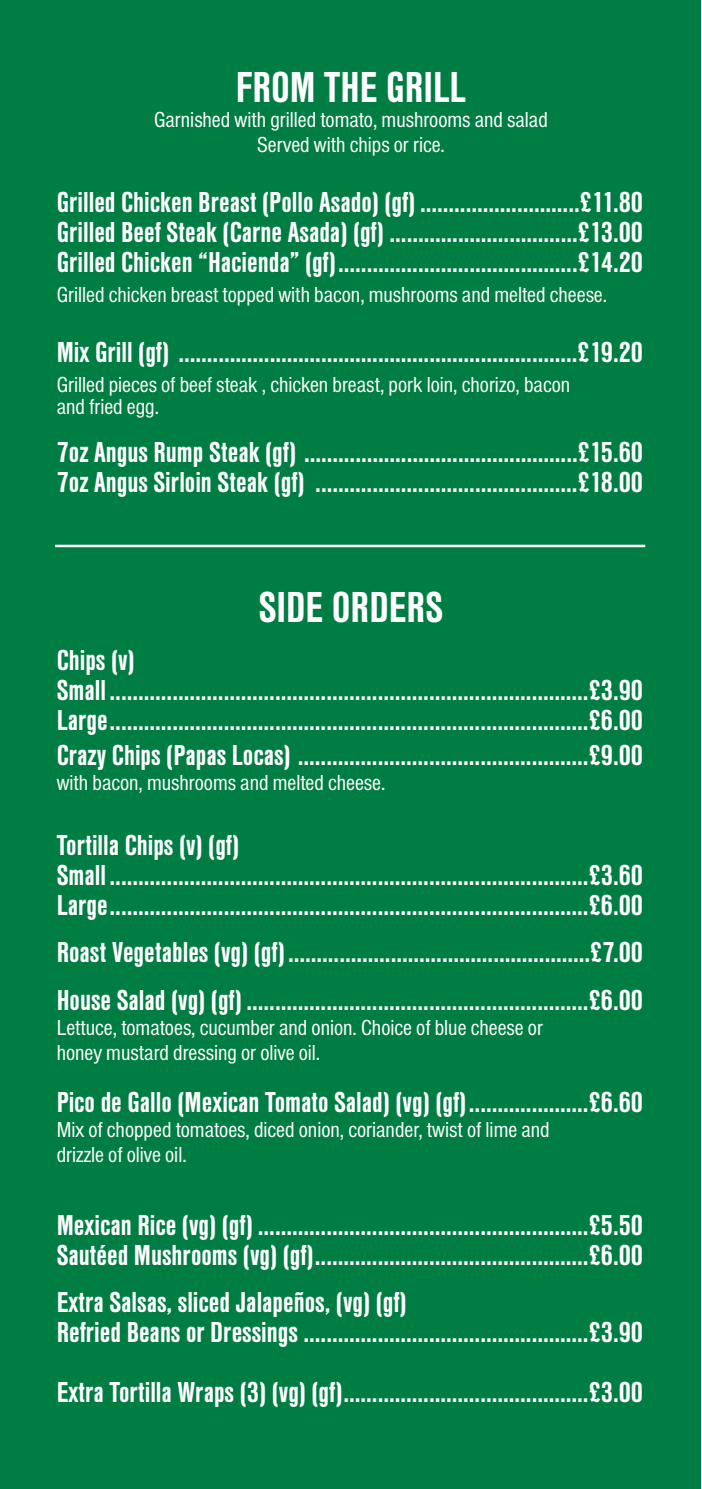
<style>
.page{position:relative;width:702px;height:1489px;background:#fff}
.page>*{position:absolute;margin:0;border:0;box-sizing:border-box;transform-origin:0 0}
.t1{font:700 condensed 45px "Nimbus Sans T";color:#fff}
.t2{font:700 condensed 30px/30px "Nimbus Sans T";color:#fff}
.t3{font:condensed 22.5px/25px "Nimbus Sans T";color:#fff}
</style>
<div class="page">
<div style="left:0;top:0;width:700px;height:1488px;background:#007d43"></div>
<hr style="left:55px;top:544px;width:590px;height:3px;background:#fff">
<h1 class="t1" style="left:236px;top:60px;width:232px">FROM THE GRILL</h1>
<p class="t3" style="left:154px;top:106px;width:395px;text-align:center">Garnished with grilled tomato, mushrooms and salad<br>Served with chips or rice.</p>
<p class="t2" style="left:57px;top:186px;width:588px;text-align:justify">Grilled Chicken Breast (Pollo Asado) (gf) ............................£11.80<br>Grilled Beef Steak (Carne Asada) (gf) .................................£13.00<br>Grilled Chicken “Hacienda” (gf)..........................................£14.20</p>
<p class="t3" style="left:57px;top:281px;width:552px">Grilled chicken breast topped with bacon, mushrooms and melted cheese.</p>
<p class="t2" style="left:57px;top:336px;width:588px">Mix Grill (gf) ......................................................................£19.20</p>
<p class="t3" style="left:57px;top:373px;width:515px;line-height:22.5px">Grilled pieces of beef steak , chicken breast, pork loin, chorizo, bacon and fried egg.</p>
<p class="t2" style="left:57px;top:436px;width:588px">7oz Angus Rump Steak (gf) ................................................£15.60<br>7oz Angus Sirloin Steak (gf) ..............................................£18.00</p>
<h1 class="t1" style="left:259px;top:580px;width:186px">SIDE ORDERS</h1>
<p class="t2" style="left:57px;top:644px;width:588px">Chips (v)<br>Small ....................................................................................£3.90<br>Large....................................................................................£6.00</p>
<p class="t2" style="left:57px;top:739px;width:588px">Crazy Chips (Papas Locas) ...................................................£9.00</p>
<p class="t3" style="left:57px;top:769px;width:330px">with bacon, mushrooms and melted cheese.</p>
<p class="t2" style="left:57px;top:829px;width:588px">Tortilla Chips (v) (gf)<br>Small ....................................................................................£3.60<br>Large....................................................................................£6.00</p>
<p class="t2" style="left:57px;top:928px;width:588px;line-height:47.5px">Roast Vegetables (vg) (gf).....................................................£7.00<br>House Salad (vg) (gf) ............................................................£6.00</p>
<p class="t3" style="left:57px;top:1014px;width:488px">Lettuce, tomatoes, cucumber and onion. Choice of blue cheese or honey mustard dressing or olive oil.</p>
<p class="t2" style="left:57px;top:1086px;width:588px">Pico de Gallo (Mexican Tomato Salad) (vg) (gf).....................£6.60</p>
<p class="t3" style="left:57px;top:1116px;width:494px">Mix of chopped tomatoes, diced onion, coriander, twist of lime and drizzle of olive oil.</p>
<p class="t2" style="left:57px;top:1209px;width:588px">Mexican Rice (vg) (gf) ..........................................................£5.50<br>Sautéed Mushrooms (vg) (gf)................................................£6.00</p>
<p class="t2" style="left:57px;top:1286px;width:588px">Extra Salsas, sliced Jalapeños, (vg) (gf)<br>Refried Beans or Dressings ..................................................£3.90</p>
<p class="t2" style="left:57px;top:1376px;width:588px">Extra Tortilla Wraps (3) (vg) (gf)...........................................£3.00</p>
</div>
